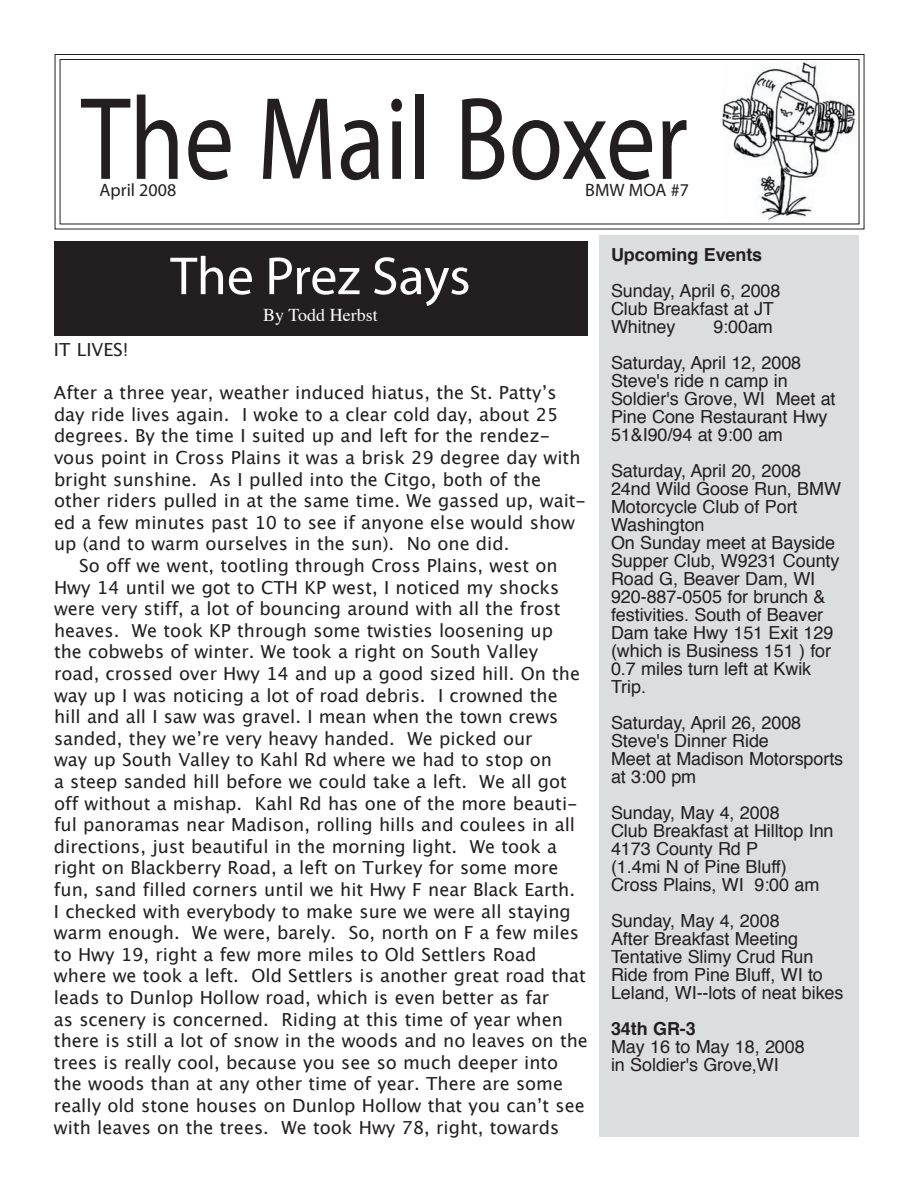
<style>
.page{position:relative;width:918px;height:1188px;background:#fff}
.page>*{position:absolute;margin:0;border:0;box-sizing:border-box;transform-origin:0 0}
.t1{font:700 118.8px "Clearface Gothic LH";color:#231f20;scale:.83 1}
.t2{font:54px "Sign Painter House Script";letter-spacing:-.005em;color:#fff}
.t3{font:18px "Lucida Grande";color:#231f20}
.t4{font:18px/18px "Helvetica";letter-spacing:-.005em;color:#231f20}
.t5{font:700 18px "Helvetica";letter-spacing:-.005em;color:#231f20}
.t6{font:300 18px "Clearface Gothic LH";color:#231f20}
.t7{font:18px "Times";color:#fff}
</style>
<div class="page">
<svg style="left:54px;top:54px;width:811px;height:176px"></svg>
<div style="left:60px;top:59px;width:800px;height:165px;border:1px solid #231f20"></div>
<div style="left:599px;top:235px;width:259px;height:902px;background:#dcdddf"></div>
<div style="left:54px;top:241px;width:533px;height:95px;background:#231f20"></div>
<h1 class="t1" style="left:81px;top:74px;width:733px">The Mail Boxer</h1>
<p class="t6" style="left:99px;top:180px;width:78px">April 2008</p>
<p class="t6" style="left:585px;top:180px;width:105px">BMW MOA #7</p>
<h2 class="t2" style="left:170px;top:247px;width:302px">The Prez Says</h2>
<p class="t7" style="left:263px;top:298px;width:116px">By Todd Herbst</p>
<p class="t3" style="left:54px;top:339px;width:76px">IT LIVES!</p>
<p class="t3" style="left:54px;top:383px;width:504px">After a three year, weather induced hiatus, the St. Pattyʼs</p>
<p class="t3" style="left:54px;top:404px;width:506px">day ride lives again. I woke to a clear cold day, about 25</p>
<p class="t3" style="left:54px;top:426px;width:498px">degrees. By the time I suited up and left for the rendez-</p>
<p class="t3" style="left:54px;top:447px;width:528px">vous point in Cross Plains it was a brisk 29 degree day with</p>
<p class="t3" style="left:54px;top:469px;width:489px">bright sunshine. As I pulled into the Citgo, both of the</p>
<p class="t3" style="left:54px;top:491px;width:534px">other riders pulled in at the same time. We gassed up, wait-</p>
<p class="t3" style="left:54px;top:512px;width:523px">ed a few minutes past 10 to see if anyone else would show</p>
<p class="t3" style="left:54px;top:534px;width:457px">up (and to warm ourselves in the sun). No one did.</p>
<p class="t3" style="left:79px;top:555px;width:480px">So off we went, tootling through Cross Plains, west on</p>
<p class="t3" style="left:54px;top:577px;width:507px">Hwy 14 until we got to CTH KP west, I noticed my shocks</p>
<p class="t3" style="left:54px;top:599px;width:508px">were very stiff, a lot of bouncing around with all the frost</p>
<p class="t3" style="left:54px;top:620px;width:501px">heaves. We took KP through some twisties loosening up</p>
<p class="t3" style="left:54px;top:642px;width:486px">the cobwebs of winter. We took a right on South Valley</p>
<p class="t3" style="left:54px;top:663px;width:528px">road, crossed over Hwy 14 and up a good sized hill. On the</p>
<p class="t3" style="left:54px;top:685px;width:505px">way up I was noticing a lot of road debris. I crowned the</p>
<p class="t3" style="left:54px;top:707px;width:506px">hill and all I saw was gravel. I mean when the town crews</p>
<p class="t3" style="left:54px;top:728px;width:480px">sanded, they weʼre very heavy handed. We picked our</p>
<p class="t3" style="left:54px;top:750px;width:499px">way up South Valley to Kahl Rd where we had to stop on</p>
<p class="t3" style="left:54px;top:771px;width:514px">a steep sanded hill before we could take a left. We all got</p>
<p class="t3" style="left:54px;top:793px;width:525px">off without a mishap. Kahl Rd has one of the more beauti-</p>
<p class="t3" style="left:54px;top:815px;width:523px">ful panoramas near Madison, rolling hills and coulees in all</p>
<p class="t3" style="left:54px;top:836px;width:505px">directions, just beautiful in the morning light. We took a</p>
<p class="t3" style="left:54px;top:858px;width:506px">right on Blackberry Road, a left on Turkey for some more</p>
<p class="t3" style="left:54px;top:879px;width:523px">fun, sand filled corners until we hit Hwy F near Black Earth.</p>
<p class="t3" style="left:54px;top:901px;width:518px">I checked with everybody to make sure we were all staying</p>
<p class="t3" style="left:54px;top:923px;width:527px">warm enough. We were, barely. So, north on F a few miles</p>
<p class="t3" style="left:54px;top:944px;width:484px">to Hwy 19, right a few more miles to Old Settlers Road</p>
<p class="t3" style="left:54px;top:966px;width:533px">where we took a left. Old Settlers is another great road that</p>
<p class="t3" style="left:54px;top:987px;width:497px">leads to Dunlop Hollow road, which is even better as far</p>
<p class="t3" style="left:54px;top:1009px;width:510px">as scenery is concerned. Riding at this time of year when</p>
<p class="t3" style="left:54px;top:1031px;width:535px">there is still a lot of snow in the woods and no leaves on the</p>
<p class="t3" style="left:54px;top:1052px;width:506px">trees is really cool, because you see so much deeper into</p>
<p class="t3" style="left:54px;top:1074px;width:511px">the woods than at any other time of year. There are some</p>
<p class="t3" style="left:54px;top:1095px;width:532px">really old stone houses on Dunlop Hollow that you canʼt see</p>
<p class="t3" style="left:54px;top:1117px;width:507px">with leaves on the trees. We took Hwy 78, right, towards</p>
<p class="t5" style="left:611px;top:239px;width:153px">Upcoming Events</p>
<p class="t4" style="left:611px;top:281px;width:171px">Sunday, April 6, 2008<br>Club Breakfast at JT<br>Whitney</p>
<p class="t4" style="left:611px;top:308px;width:192px;line-height:36px;text-indent:102px">9:00am<br>Saturday, April 12, 2008</p>
<p class="t4" style="left:611px;top:371px;width:226px">Steve's ride n camp in<br>Soldier's Grove, WI Meet at<br>Pine Cone Restaurant Hwy<br>51&amp;I90/94 at 9:00 am</p>
<p class="t4" style="left:611px;top:461px;width:232px">Saturday, April 20, 2008<br>24nd Wild Goose Run, BMW<br>Motorcycle Club of Port<br>Washington<br>On Sunday meet at Bayside<br>Supper Club, W9231 County<br>Road G, Beaver Dam, WI<br>920-887-0505 for brunch &amp; festivities. South of Beaver<br>Dam take Hwy 151 Exit 129 (which is Business 151 ) for<br>0.7 miles turn left at Kwik<br>Trip.</p>
<p class="t4" style="left:611px;top:713px;width:234px">Saturday, April 26, 2008<br>Steve's Dinner Ride<br>Meet at Madison Motorsports at 3:00 pm</p>
<p class="t4" style="left:611px;top:803px;width:224px">Sunday, May 4, 2008<br>Club Breakfast at Hilltop Inn<br>4173 County Rd P<br>(1.4mi N of Pine Bluff)<br>Cross Plains, WI 9:00 am</p>
<p class="t4" style="left:611px;top:911px;width:234px">Sunday, May 4, 2008<br>After Breakfast Meeting<br>Tentative Slimy Crud Run<br>Ride from Pine Bluff, WI to<br>Leland, WI--lots of neat bikes</p>
<p class="t5" style="left:611px;top:1013px;width:86px">34th GR-3</p>
<p class="t4" style="left:611px;top:1037px;width:195px">May 16 to May 18, 2008 in Soldier's Grove,WI</p>
</div>
